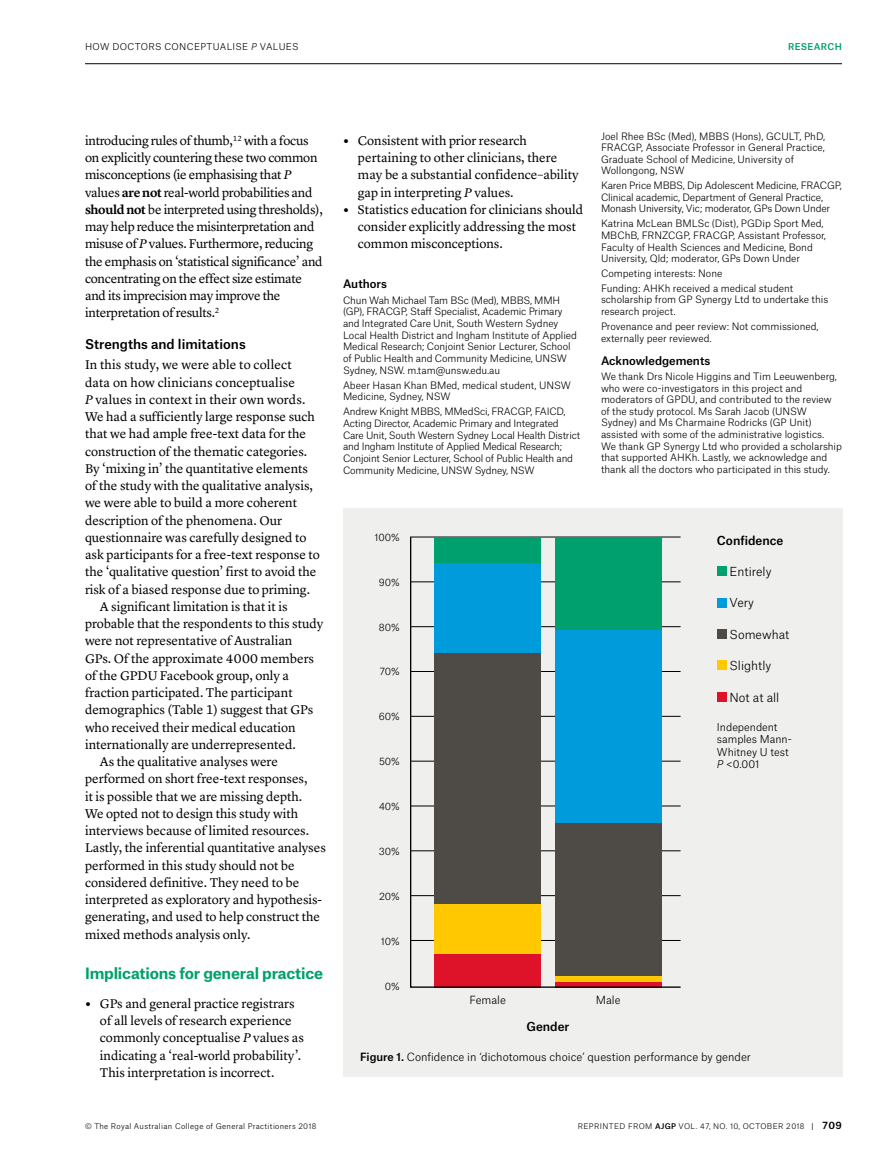
<style>
.page{position:relative;width:893px;height:1170px;background:#fff}
.page>*{position:absolute;margin:0;border:0;box-sizing:border-box;transform-origin:0 0}
.t1{font:700 15px "Atlas Grotesk";letter-spacing:-.015em;color:#00a06e}
.t2{font:13.2px/17.2px "Lyon Text";color:#000}
.t3{font:13.2px/17.2px "Lyon Text";letter-spacing:-.02em;color:#000}
.t4{font:500 12.9px "Atlas Grotesk";color:#000}
.t5{font:300 11.85px "Atlas Grotesk";color:#000}
.t6{font:500 11.85px "Atlas Grotesk";color:#000}
.t7{font:500 11.25px "Atlas Grotesk";color:#000}
.t8{font:300 10.8px "Atlas Grotesk";color:#000}
.t9{font:300 10.35px/12.5px "Atlas Grotesk";color:#000}
.t10{font:300 9.75px/11.7px "Atlas Grotesk";letter-spacing:-.005em;color:#000}
.t11{font:500 9.75px "Atlas Grotesk";color:#000}
.t12{font:300 9px "Atlas Grotesk";letter-spacing:.035em;color:#000}
.t13{font:500 9px "Atlas Grotesk";letter-spacing:.035em;color:#00a06e}
.t14{font:300 7.5px "Atlas Grotesk";letter-spacing:.04em;color:#000}
.s1{font-style:italic}
.s2{font-weight:600;font-size:12.9px}
.s3{font-weight:700;font-size:18px}
.s4{font-weight:500}
.s5{font-weight:400}
</style>
<div class="page">
<hr style="left:85px;top:63px;width:757px;height:1px;background:#000">
<div style="left:343px;top:508px;width:499px;height:569px;background:#efefee"></div>
<div style="left:717px;top:566px;width:9px;height:10px;background:#00a06e"></div>
<div style="left:717px;top:598px;width:9px;height:9px;background:#009bdb"></div>
<div style="left:717px;top:629px;width:9px;height:9px;background:#4e4a46"></div>
<div style="left:717px;top:660px;width:9px;height:10px;background:#ffc800"></div>
<div style="left:717px;top:692px;width:9px;height:9px;background:#de1329"></div>
<svg style="left:410px;top:536px;width:271px;height:452px"></svg>
<p class="t12" style="left:85px;top:40px;width:215px">HOW DOCTORS CONCEPTUALISE <span class="s1">P</span> VALUES</p>
<p class="t13" style="left:788px;top:40px;width:55px">RESEARCH</p>
<p class="t3" style="left:85px;top:131px;width:239px">introducing rules of thumb,<sup>12</sup> with a focus on explicitly countering these two common misconceptions (ie emphasising that <span class="s1">P </span>values <span class="s2">are not</span> real-world probabilities and <span class="s2">should not</span> be interpreted using thresholds), may help reduce the misinterpretation and misuse of <span class="s1">P</span> values. Furthermore, reducing the emphasis on ‘statistical significance’ and concentrating on the effect size estimate and its imprecision may improve the interpretation of results.<sup>2</sup></p>
<h3 class="t4" style="left:85px;top:333px;width:162px">Strengths and limitations</h3>
<h2 class="t2" style="left:85px;top:355px;width:208px">In this study, we were able to collect</h2>
<h2 class="t2" style="left:85px;top:372px;width:212px">data on how clinicians conceptualise</h2>
<h2 class="t2" style="left:85px;top:389px;width:222px"><span class="s1">P</span> values in context in their own words.</h2>
<h2 class="t2" style="left:85px;top:407px;width:231px">We had a sufficiently large response such</h2>
<h2 class="t2" style="left:85px;top:424px;width:223px">that we had ample free-text data for the</h2>
<h2 class="t2" style="left:85px;top:441px;width:224px">construction of the thematic categories.</h2>
<h2 class="t2" style="left:85px;top:458px;width:224px">By ‘mixing in’ the quantitative elements</h2>
<h2 class="t2" style="left:85px;top:476px;width:229px">of the study with the qualitative analysis,</h2>
<h2 class="t2" style="left:85px;top:493px;width:213px">we were able to build a more coherent</h2>
<h2 class="t2" style="left:85px;top:510px;width:198px">description of the phenomena. Our</h2>
<h2 class="t2" style="left:85px;top:527px;width:223px">questionnaire was carefully designed to</h2>
<h2 class="t2" style="left:85px;top:545px;width:236px">ask participants for a free-text response to</h2>
<h2 class="t2" style="left:85px;top:562px;width:233px">the ‘qualitative question’ first to avoid the</h2>
<h2 class="t2" style="left:85px;top:579px;width:227px">risk of a biased response due to priming.</h2>
<h2 class="t2" style="left:100px;top:596px;width:189px">A significant limitation is that it is</h2>
<h2 class="t2" style="left:85px;top:614px;width:240px">probable that the respondents to this study</h2>
<h2 class="t2" style="left:85px;top:631px;width:209px">were not representative of Australian</h2>
<h2 class="t2" style="left:85px;top:648px;width:230px">GPs. Of the approximate 4000 members</h2>
<h2 class="t2" style="left:85px;top:665px;width:206px">of the GPDU Facebook group, only a</h2>
<h2 class="t2" style="left:85px;top:683px;width:209px">fraction participated. The participant</h2>
<h2 class="t2" style="left:85px;top:700px;width:230px">demographics (Table 1) suggest that GPs</h2>
<h2 class="t2" style="left:85px;top:717px;width:212px">who received their medical education</h2>
<h2 class="t2" style="left:85px;top:734px;width:212px">internationally are underrepresented.</h2>
<h2 class="t2" style="left:100px;top:752px;width:180px">As the qualitative analyses were</h2>
<h2 class="t2" style="left:85px;top:769px;width:224px">performed on short free-text responses,</h2>
<h2 class="t2" style="left:85px;top:786px;width:219px">it is possible that we are missing depth.</h2>
<h2 class="t2" style="left:85px;top:803px;width:215px">We opted not to design this study with</h2>
<h2 class="t2" style="left:85px;top:821px;width:226px">interviews because of limited resources.</h2>
<h2 class="t2" style="left:85px;top:838px;width:242px">Lastly, the inferential quantitative analyses</h2>
<h2 class="t2" style="left:85px;top:855px;width:211px">performed in this study should not be</h2>
<h2 class="t2" style="left:85px;top:872px;width:216px">considered definitive. They need to be</h2>
<h2 class="t2" style="left:85px;top:890px;width:239px">interpreted as exploratory and hypothesis-</h2>
<h2 class="t2" style="left:85px;top:907px;width:237px">generating, and used to help construct the</h2>
<h2 class="t2" style="left:85px;top:924px;width:167px">mixed methods analysis only.</h2>
<h1 class="t1" style="left:85px;top:961px;width:240px">Implications for general practice</h1>
<h2 class="t2" style="left:100px;top:993px;width:205px;text-indent:-15px"><span class="s3">•</span> GPs and general practice registrars of all levels of research experience commonly conceptualise <span class="s1">P</span> values as indicating a ‘real-world probability’.<br>This interpretation is incorrect.</h2>
<h2 class="t2" style="left:358px;top:131px;width:222px;text-indent:-15px"><span class="s3">•</span> Consistent with prior research pertaining to other clinicians, there may be a substantial confidence–ability gap in interpreting <span class="s1">P</span> values.</h2>
<h2 class="t2" style="left:358px;top:200px;width:227px;text-indent:-15px"><span class="s3">•</span> Statistics education for clinicians should consider explicitly addressing the most common misconceptions.</h2>
<p class="t7" style="left:343px;top:275px;width:45px">Authors</p>
<p class="t10" style="left:343px;top:293px;width:235px">Chun Wah Michael Tam BSc (Med), MBBS, MMH (GP), FRACGP, Staff Specialist, Academic Primary and Integrated Care Unit, South Western Sydney Local Health District and Ingham Institute of Applied Medical Research; Conjoint Senior Lecturer, School of Public Health and Community Medicine, UNSW Sydney, NSW. m.tam@unsw.edu.au</p>
<p class="t10" style="left:343px;top:378px;width:229px">Abeer Hasan Khan BMed, medical student, UNSW<br>Medicine, Sydney, NSW</p>
<p class="t10" style="left:343px;top:405px;width:239px">Andrew Knight MBBS, MMedSci, FRACGP, FAICD, Acting Director, Academic Primary and Integrated Care Unit, South Western Sydney Local Health District and Ingham Institute of Applied Medical Research; Conjoint Senior Lecturer, School of Public Health and Community Medicine, UNSW Sydney, NSW</p>
<p class="t10" style="left:601px;top:129px;width:226px">Joel Rhee BSc (Med), MBBS (Hons), GCULT, PhD, FRACGP, Associate Professor in General Practice, Graduate School of Medicine, University of Wollongong, NSW</p>
<p class="t10" style="left:601px;top:179px;width:242px">Karen Price MBBS, Dip Adolescent Medicine, FRACGP,<br>Clinical academic, Department of General Practice,<br>Monash University, Vic; moderator, GPs Down Under</p>
<p class="t10" style="left:601px;top:217px;width:227px">Katrina McLean BMLSc (Dist), PGDip Sport Med, MBChB, FRNZCGP, FRACGP, Assistant Professor, Faculty of Health Sciences and Medicine, Bond University, Qld; moderator, GPs Down Under</p>
<p class="t10" style="left:601px;top:265px;width:194px;line-height:14.9px">Competing interests: None<br>Funding: AHKh received a medical student</p>
<p class="t10" style="left:601px;top:293px;width:229px">scholarship from GP Synergy Ltd to undertake this research project.</p>
<p class="t10" style="left:601px;top:319px;width:219px">Provenance and peer review: Not commissioned, externally peer reviewed.</p>
<p class="t7" style="left:601px;top:351px;width:111px">Acknowledgements</p>
<p class="t10" style="left:601px;top:369px;width:242px">We thank Drs Nicole Higgins and Tim Leeuwenberg, who were co-investigators in this project and moderators of GPDU, and contributed to the review of the study protocol. Ms Sarah Jacob (UNSW Sydney) and Ms Charmaine Rodricks (GP Unit) assisted with some of the administrative logistics.<br>We thank GP Synergy Ltd who provided a scholarship that supported AHKh. Lastly, we acknowledge and thank all the doctors who participated in this study.</p>
<p class="t10" style="left:375px;top:530px;width:27px">100%</p>
<p class="t10" style="left:379px;top:575px;width:22px">90%</p>
<p class="t10" style="left:379px;top:620px;width:22px">80%</p>
<p class="t10" style="left:380px;top:664px;width:21px">70%</p>
<p class="t10" style="left:379px;top:709px;width:22px">60%</p>
<p class="t10" style="left:379px;top:754px;width:22px">50%</p>
<p class="t10" style="left:379px;top:799px;width:22px">40%</p>
<p class="t10" style="left:379px;top:844px;width:22px">30%</p>
<p class="t10" style="left:379px;top:889px;width:22px">20%</p>
<p class="t10" style="left:381px;top:934px;width:20px">10%</p>
<p class="t10" style="left:385px;top:978px;width:16px">0%</p>
<p class="t6" style="left:717px;top:530px;width:68px">Confidence</p>
<p class="t5" style="left:730px;top:562px;width:43px">Entirely</p>
<p class="t5" style="left:730px;top:593px;width:26px">Very</p>
<p class="t5" style="left:730px;top:625px;width:61px">Somewhat</p>
<p class="t5" style="left:730px;top:656px;width:43px">Slightly</p>
<p class="t5" style="left:730px;top:687px;width:51px">Not at all</p>
<p class="t9" style="left:717px;top:719px;width:76px">Independent samples Mann-<br>Whitney U test<br><span class="s1">P</span> &lt;0.001</p>
<p class="t8" style="left:469px;top:991px;width:38px">Female</p>
<p class="t8" style="left:596px;top:991px;width:26px">Male</p>
<p class="t6" style="left:526px;top:1017px;width:44px">Gender</p>
<p class="t8" style="left:360px;top:1047px;width:392px"><span class="s4">Figure 1.</span> Confidence in ‘dichotomous choice’ question performance by gender</p>
<p class="t14" style="left:85px;top:1119px;width:233px">© The Royal Australian College of General Practitioners 2018</p>
<p class="t14" style="left:578px;top:1119px;width:238px">REPRINTED FROM <span class="s4">AJGP</span> VOL. 47, NO. 10, OCTOBER 2018 <span class="s5">|</span></p>
<p class="t11" style="left:822px;top:1116px;width:21px">709</p>
</div>
